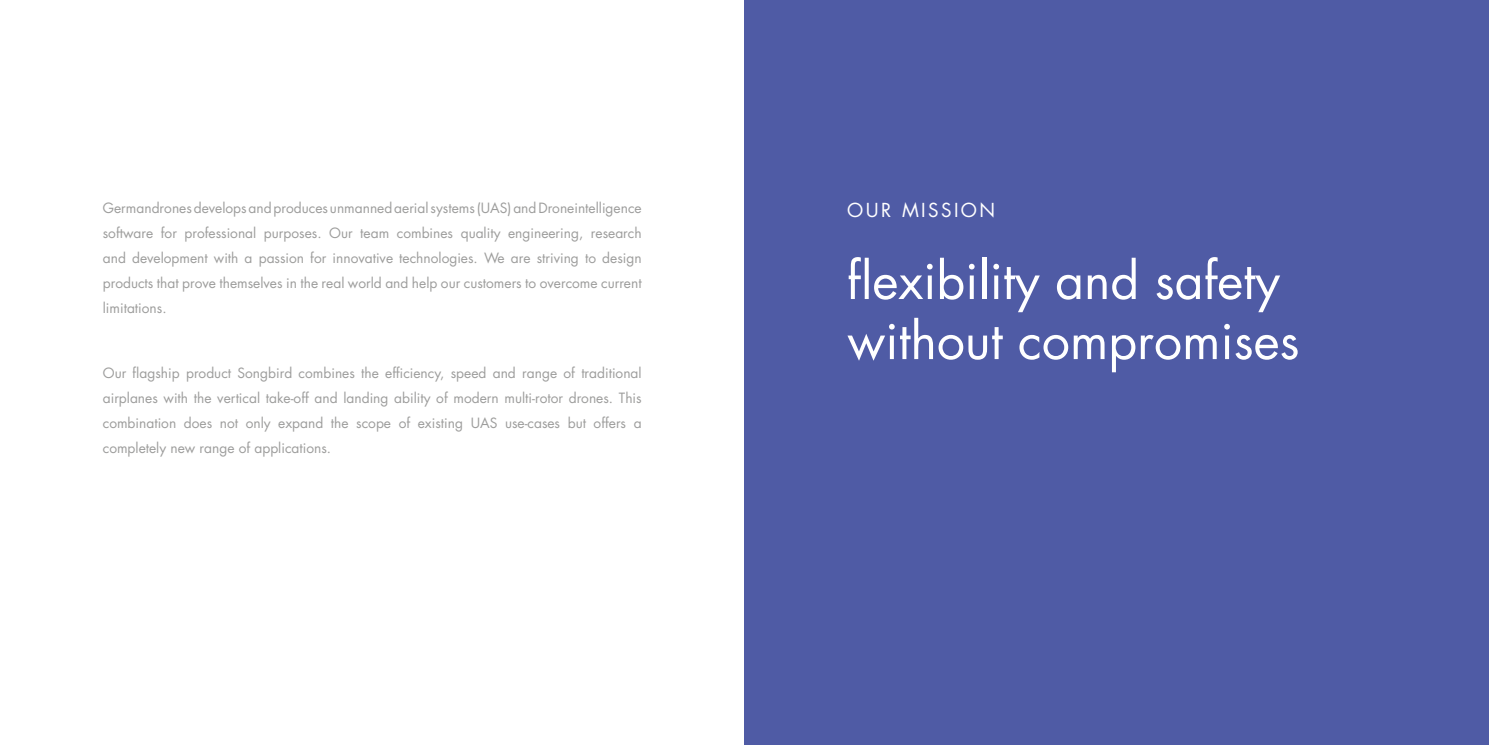
<style>
.page{position:relative;width:1489px;height:745px;background:#fff}
.page>*{position:absolute;margin:0;border:0;box-sizing:border-box;transform-origin:0 0}
.t1{font:50px/60px "Futura LT";color:#fff}
.t2{font:18.75px "Futura LT";letter-spacing:.13em;color:#fff}
.t3{font:13.75px/25px "Futura LT";color:#9d9d9c;text-align:justify}
</style>
<div class="page">
<div style="left:744px;top:0;width:744px;height:744px;background:#4f5ba5"></div>
<p class="t3" style="left:103px;top:196px;width:540px">Germandrones develops and produces unmanned aerial systems (UAS) and Droneintelligence software for professional purposes. Our team combines quality engineering, research and development with a passion for innovative technologies. We are striving to design products that prove themselves in the real world and help our customers to overcome current limitations.</p>
<p class="t3" style="left:103px;top:360px;width:540px">Our flagship product Songbird combines the efficiency, speed and range of traditional airplanes with the vertical take-off and landing ability of modern multi-rotor drones. This combination does not only expand the scope of existing UAS use-cases but offers a completely new range of applications.</p>
<h2 class="t2" style="left:847px;top:198px;width:149px">OUR MISSION</h2>
<h1 class="t1" style="left:847px;top:251px;width:453px">flexibility and safety without compromises</h1>
</div>
